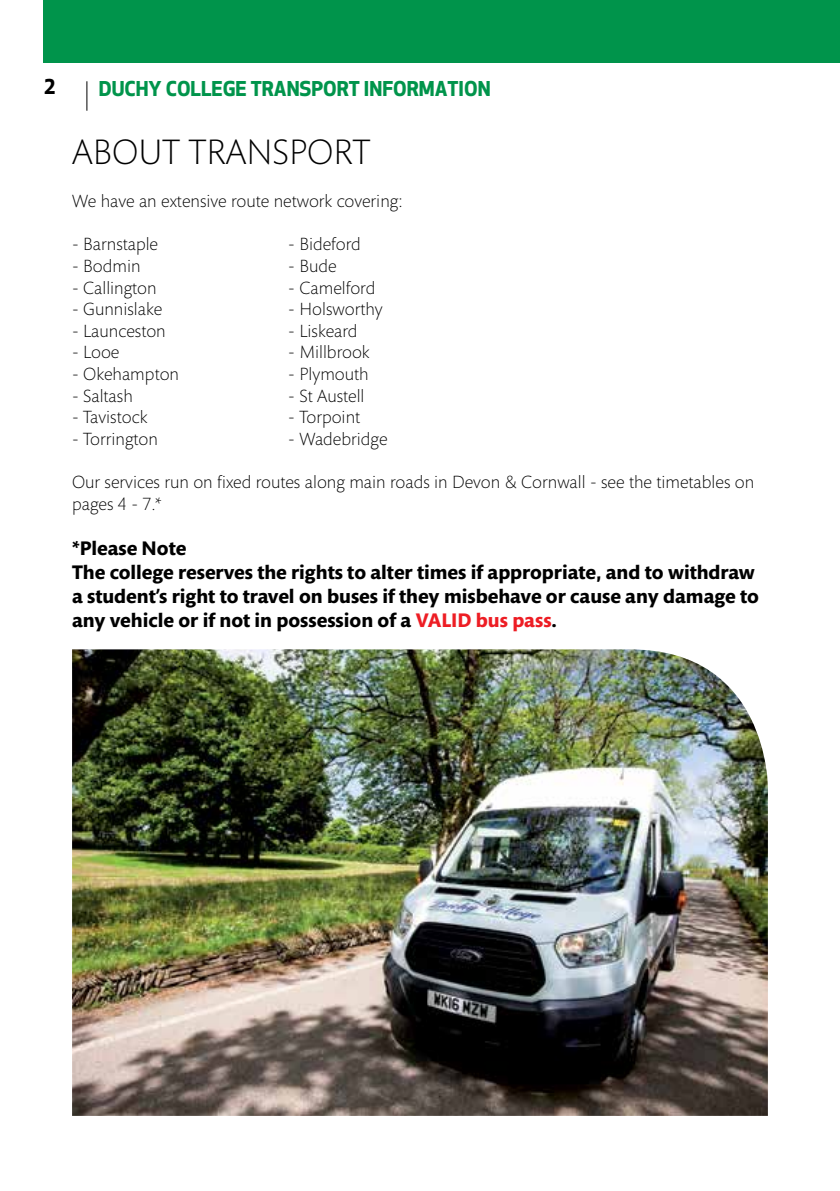
<style>
.page{position:relative;width:840px;height:1191px;background:#fff}
.page>*{position:absolute;margin:0;border:0;box-sizing:border-box;transform-origin:0 0}
.t1{font:300 36px "Mundo Sans";color:#000}
.t2{font:700 20px/24px "Mundo Sans";color:#000}
.t3{font:20px "Apex New PS Bold Proportional";color:#00944b}
.t4{font:20px "Apex New PS Bold Proportional";color:#000}
.t5{font:300 18px/21.6px "Mundo Sans";color:#000}
.s1{color:#ed1d24}
</style>
<div class="page">
<img style="left:72px;top:649px;width:695px;height:466px">
<div style="left:44px;top:0;width:795px;height:62px;background:#00944b"></div>
<hr style="left:86px;top:81px;width:1px;height:30px;background:#000">
<p class="t4" style="left:44px;top:74px;width:13px">2</p>
<p class="t3" style="left:99px;top:77px;width:393px">DUCHY COLLEGE TRANSPORT INFORMATION</p>
<h1 class="t1" style="left:72px;top:133px;width:299px">ABOUT TRANSPORT</h1>
<p class="t5" style="left:72px;top:191px;width:331px">We have an extensive route network covering:</p>
<p class="t5" style="left:72px;top:234px;width:87px">- Barnstaple</p>
<p class="t5" style="left:288px;top:234px;width:74px">- Bideford</p>
<p class="t5" style="left:72px;top:256px;width:70px">- Bodmin</p>
<p class="t5" style="left:288px;top:256px;width:50px">- Bude</p>
<p class="t5" style="left:72px;top:277px;width:86px">- Callington</p>
<p class="t5" style="left:288px;top:277px;width:88px">- Camelford</p>
<p class="t5" style="left:72px;top:299px;width:92px">- Gunnislake</p>
<p class="t5" style="left:288px;top:299px;width:96px">- Holsworthy</p>
<p class="t5" style="left:72px;top:321px;width:95px">- Launceston</p>
<p class="t5" style="left:288px;top:321px;width:71px">- Liskeard</p>
<p class="t5" style="left:72px;top:342px;width:49px">- Looe</p>
<p class="t5" style="left:288px;top:342px;width:83px">- Millbrook</p>
<p class="t5" style="left:72px;top:364px;width:108px">- Okehampton</p>
<p class="t5" style="left:288px;top:364px;width:82px">- Plymouth</p>
<p class="t5" style="left:72px;top:385px;width:62px">- Saltash</p>
<p class="t5" style="left:288px;top:385px;width:78px">- St Austell</p>
<p class="t5" style="left:72px;top:407px;width:77px">- Tavistock</p>
<p class="t5" style="left:288px;top:407px;width:73px">- Torpoint</p>
<p class="t5" style="left:72px;top:429px;width:87px">- Torrington</p>
<p class="t5" style="left:288px;top:429px;width:101px">- Wadebridge</p>
<p class="t5" style="left:72px;top:472px;width:683px">Our services run on fixed routes along main roads in Devon &amp; Cornwall - see the timetables on pages 4 - 7.*</p>
<p class="t2" style="left:72px;top:537px;width:688px">*Please Note<br>The college reserves the rights to alter times if appropriate, and to withdraw a student’s right to travel on buses if they misbehave or cause any damage to any vehicle or if not in possession of a <span class="s1">VALID bus pass</span>.</p>
</div>
